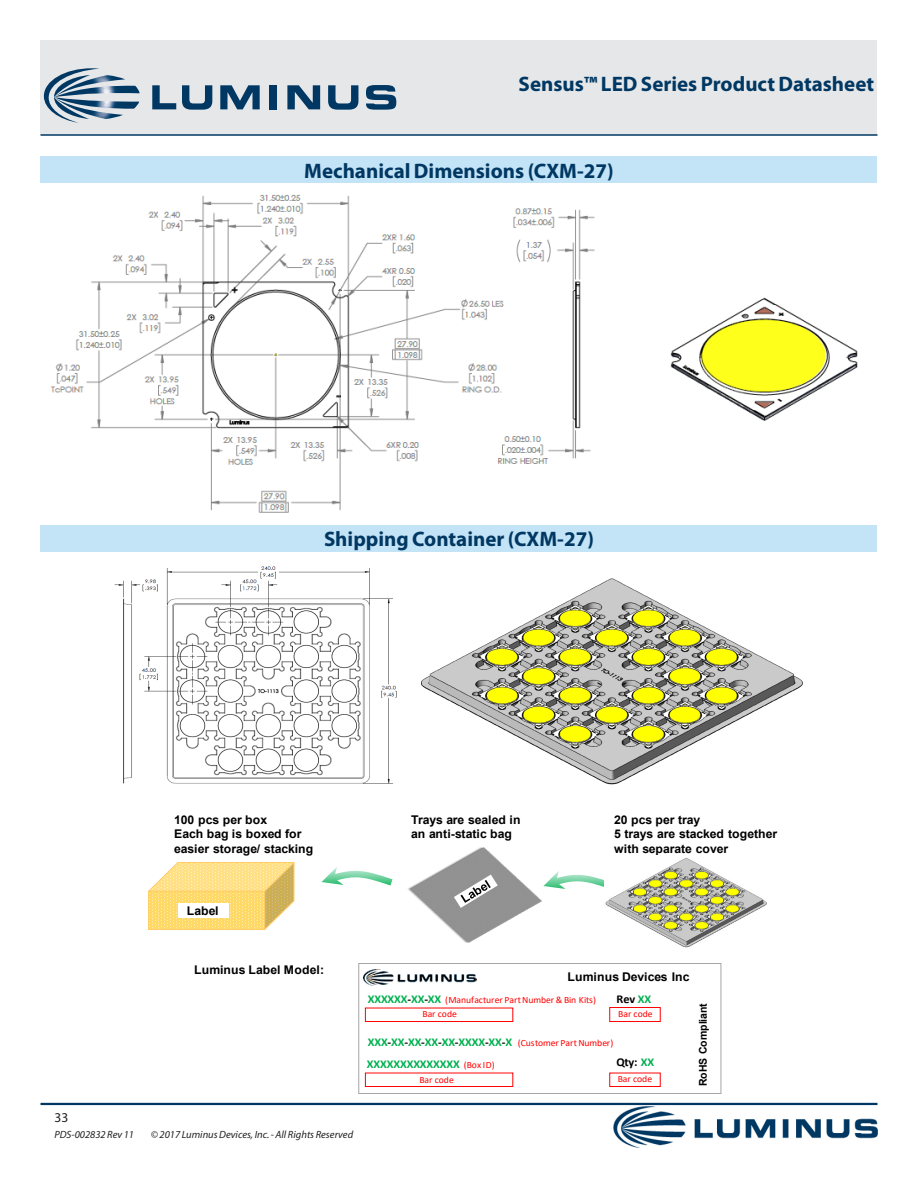
<style>
.page{position:relative;width:918px;height:1188px;background:#fff}
.page>*{position:absolute;margin:0;border:0;box-sizing:border-box;transform-origin:0 0}
.t1{font:700 21px "Myriad Pro";color:#003863}
.t2{font:13.5px "Myriad Pro";color:#231f20}
.t3{font:700 12px/14.5px "Arial";letter-spacing:-.015em;color:#000}
.t4{font:700 12px "Arial";letter-spacing:.015em;color:#000}
.t5{font:700 12px "Calibri";letter-spacing:-.01em;color:#00b050}
.t6{font:700 12px "Calibri";letter-spacing:-.01em;color:#000}
.t7{font:700 10.65px "Arial";letter-spacing:.01em;color:#000}
.t8{font:italic 10.5px "Myriad Pro";color:#231f20}
.t9{font:9.45px "Calibri";color:#f00}
.s1{font-weight:700;font-size:12px;color:#00b050}
.s2{font-weight:700;font-size:12px;color:#000}
.s3{color:#00b050}
.s4{font-weight:400;font-size:9.45px;color:#f00}
</style>
<div class="page">
<div style="left:40px;top:40px;width:838px;height:95px;background:#e6e7e9"></div>
<hr style="left:40px;top:1103px;width:838px;height:2px;background:#003863">
<hr style="left:40px;top:134px;width:838px;height:2px;background:#003863">
<svg style="left:44px;top:68px;width:96px;height:55px"></svg>
<svg style="left:152px;top:85px;width:24px;height:24px"></svg>
<svg style="left:182px;top:85px;width:30px;height:25px"></svg>
<svg style="left:220px;top:85px;width:40px;height:24px"></svg>
<div style="left:270px;top:85px;width:7px;height:24px;background:#003863"></div>
<svg style="left:287px;top:85px;width:33px;height:24px"></svg>
<svg style="left:328px;top:85px;width:30px;height:25px"></svg>
<svg style="left:366px;top:85px;width:30px;height:25px"></svg>
<img style="left:614px;top:1107px;width:264px;height:41px">
<div style="left:40px;top:156px;width:838px;height:27px;background:#c3e3f6"></div>
<div style="left:40px;top:525px;width:838px;height:27px;background:#c3e3f6"></div>
<img style="left:114px;top:566px;width:283px;height:218px">
<img style="left:421px;top:578px;width:382px;height:207px">
<svg style="left:148px;top:862px;width:147px;height:68px"></svg>
<div style="left:178px;top:903px;width:50px;height:15px;background:#fff"></div>
<img style="left:389px;top:847px;width:153px;height:96px">
<svg style="left:454px;top:875px;width:44px;height:33px"></svg>
<svg style="left:543px;top:871px;width:61px;height:18px"></svg>
<svg style="left:322px;top:867px;width:71px;height:18px"></svg>
<div style="left:359px;top:963px;width:362px;height:131px;border:1px solid #a6a6a6"></div>
<img style="left:363px;top:970px;width:114px;height:16px">
<div style="left:365px;top:1008px;width:148px;height:14px;border:1px solid #f00"></div>
<div style="left:609px;top:1007px;width:51px;height:15px;border:1px solid #f00"></div>
<div style="left:365px;top:1073px;width:148px;height:14px;border:1px solid #f00"></div>
<div style="left:609px;top:1073px;width:51px;height:14px;border:1px solid #f00"></div>
<img style="left:605px;top:857px;width:162px;height:91px">
<img style="left:50px;top:195px;width:808px;height:318px">
<h1 class="t1" style="left:519px;top:71px;width:357px">Sensus™ LED Series Product Datasheet</h1>
<h1 class="t1" style="left:304px;top:157px;width:311px">Mechanical Dimensions (CXM-27)</h1>
<h1 class="t1" style="left:324px;top:525px;width:271px">Shipping Container (CXM-27)</h1>
<p class="t3" style="left:174px;top:812px;width:141px">100 pcs per box<br>Each bag is boxed for easier storage/ stacking</p>
<p class="t3" style="left:411px;top:812px;width:111px">Trays are sealed in an anti-static bag</p>
<p class="t3" style="left:614px;top:812px;width:164px">20 pcs per tray<br>5 trays are stacked together with separate cover</p>
<p class="t3" style="left:187px;top:903px;width:33px">Label</p>
<p class="t4" style="left:194px;top:961px;width:132px">Luminus Label Model:</p>
<p class="t2" style="left:54px;top:1109px;width:15px">33</p>
<p class="t8" style="left:54px;top:1128px;width:81px">PDS-002832 Rev 11</p>
<p class="t8" style="left:151px;top:1128px;width:204px">© 2017 Luminus Devices, Inc. - All Rights Reserved</p>
<p class="t4" style="left:568px;top:969px;width:124px">Luminus Devices Inc</p>
<p class="t9" style="left:368px;top:993px;width:230px"><span class="s1">XXXXXX</span><span class="s2">-</span><span class="s1">XX</span><span class="s2">-</span><span class="s1">XX</span> (Manufacturer Part Number &amp; Bin Kits)</p>
<p class="t6" style="left:616px;top:990px;width:36px">Rev <span class="s3">XX</span></p>
<p class="t9" style="left:423px;top:1007px;width:36px">Bar code</p>
<p class="t9" style="left:618px;top:1007px;width:36px">Bar code</p>
<p class="t9" style="left:368px;top:1036px;width:247px"><span class="s1">XXX</span><span class="s2">-</span><span class="s1">XX</span><span class="s2">-</span><span class="s1">XX</span><span class="s2">-</span><span class="s1">XX</span><span class="s2">-</span><span class="s1">XX</span><span class="s2">-</span><span class="s1">XXXX</span><span class="s2">-</span><span class="s1">XX</span><span class="s2">-</span><span class="s1">X</span> (Customer Part Number)</p>
<p class="t5" style="left:367px;top:1056px;width:129px">XXXXXXXXXXXXXX <span class="s4">(Box ID)</span></p>
<p class="t6" style="left:616px;top:1054px;width:39px">Qty: <span class="s3">XX</span></p>
<p class="t9" style="left:420px;top:1073px;width:36px">Bar code</p>
<p class="t9" style="left:618px;top:1073px;width:36px">Bar code</p>
<p class="t7" style="left:696px;top:1086px;width:84px;rotate:-90deg">RoHS Compliant</p>
</div>
